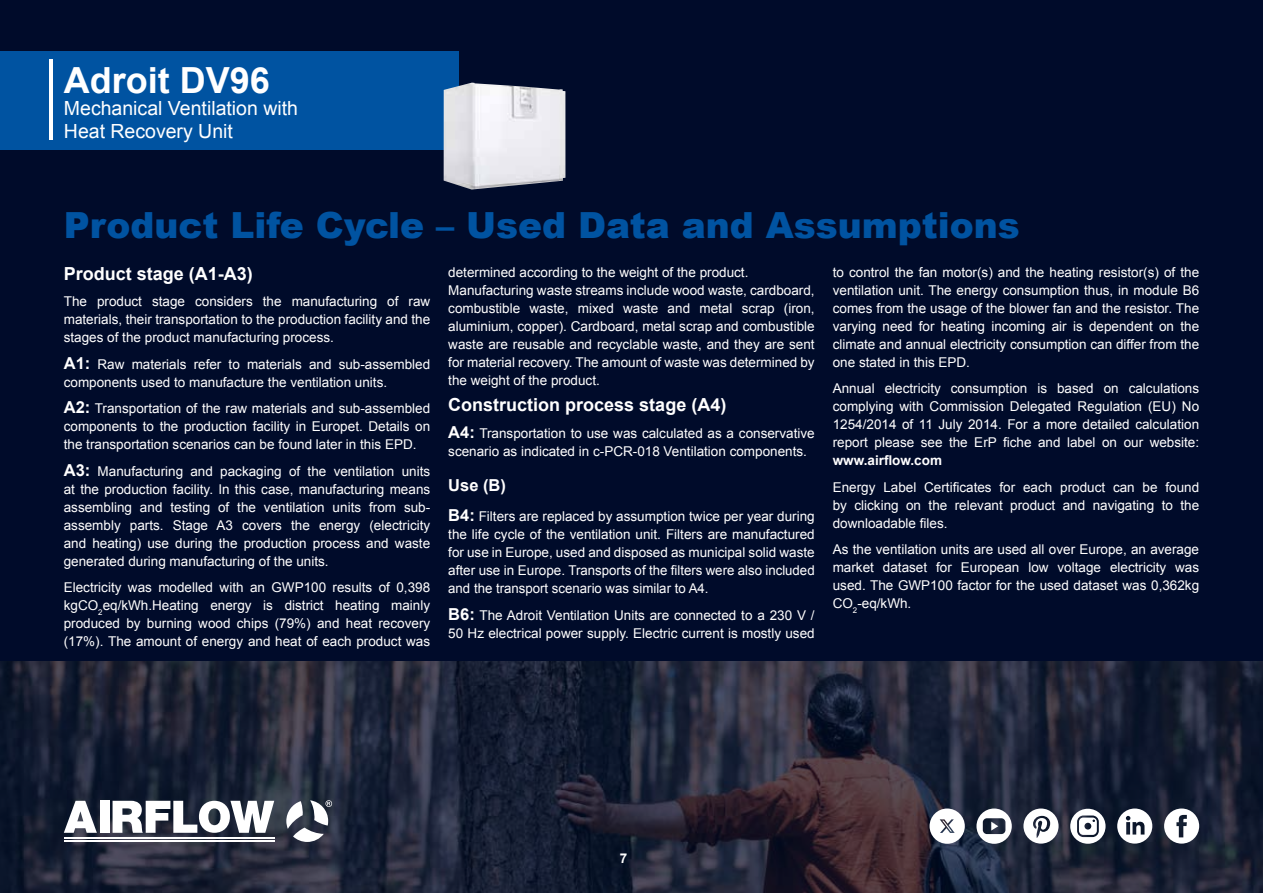
<style>
.page{position:relative;width:1263px;height:893px;background:#000b2a}
.page>*{position:absolute;margin:0;border:0;box-sizing:border-box;transform-origin:0 0}
.t1{font:900 36px "Arial";color:#0053a1}
.t2{font:700 36px "Arial";color:#fff}
.t3{font:19.5px/22.5px "Arial";color:#fff}
.t4{font:700 18px "Arial";color:#fff}
.t5{font:700 16.5px "Arial";color:#fff}
.t6{font:13.5px/18px "Arial";color:#fff;text-align:justify}
.t7{font:700 13.5px "Arial";color:#fff}
.s1{font-weight:700;font-size:16.5px}
</style>
<div class="page">
<img style="left:0;top:662px;width:1263px;height:231px">
<svg style="left:64px;top:801px;width:33px;height:32px"></svg>
<div style="left:100px;top:801px;width:10px;height:32px;background:#fff"></div>
<svg style="left:113px;top:801px;width:161px;height:32px"></svg>
<hr style="left:64px;top:837px;width:210px;height:1px;background:#fff">
<hr style="left:64px;top:840px;width:210px;height:2px;background:#fff">
<svg style="left:286px;top:800px;width:46px;height:42px"></svg>
<svg style="left:1164px;top:808px;width:35px;height:36px"></svg>
<svg style="left:1023px;top:808px;width:35px;height:36px"></svg>
<svg style="left:1117px;top:808px;width:35px;height:36px"></svg>
<svg style="left:976px;top:808px;width:36px;height:36px"></svg>
<svg style="left:1070px;top:809px;width:35px;height:35px"></svg>
<svg style="left:929px;top:808px;width:36px;height:36px"></svg>
<div style="left:0;top:51px;width:459px;height:98px;background:#0053a1"></div>
<hr style="left:49px;top:59px;width:4px;height:81px;background:#fff">
<img style="left:444px;top:83px;width:121px;height:107px">
<h1 class="t2" style="left:64px;top:56px;width:208px">Adroit DV96</h1>
<h2 class="t3" style="left:64px;top:97px;width:236px">Mechanical Ventilation with<br>Heat Recovery Unit</h2>
<h1 class="t1" style="left:64px;top:199px;width:957px">Product Life Cycle – Used Data and Assumptions</h1>
<h3 class="t4" style="left:64px;top:262px;width:191px">Product stage (A1-A3)</h3>
<p class="t6" style="left:64px;top:293px;width:368px">The product stage considers the manufacturing of raw materials, their transportation to the production facility and the stages of the product manufacturing process.</p>
<p class="t6" style="left:64px;top:355px;width:368px"><span class="s1">A1:</span> Raw materials refer to materials and sub-assembled components used to manufacture the ventilation units.</p>
<p class="t6" style="left:64px;top:400px;width:368px"><span class="s1">A2:</span> Transportation of the raw materials and sub-assembled components to the production facility in Europet. Details on the transportation scenarios can be found later in this EPD.</p>
<p class="t6" style="left:64px;top:462px;width:368px"><span class="s1">A3:</span> Manufacturing and packaging of the ventilation units at the production facility. In this case, manufacturing means assembling and testing of the ventilation units from sub&shy;assembly parts. Stage A3 covers the energy (electricity and heating) use during the production process and waste generated during manufacturing of the units.</p>
<p class="t6" style="left:64px;top:579px;width:368px">Electricity was modelled with an GWP100 results of 0,398 kgCO<sub>2</sub>eq/kWh.Heating energy is district heating mainly produced by burning wood chips (79%) and heat recovery (17%). The amount of energy and heat of each product was</p>
<p class="t6" style="left:448px;top:263px;width:368px;text-align:left">determined according to the weight of the product.<br>Manufacturing waste streams include wood waste, cardboard, combustible waste, mixed waste and metal scrap (iron, aluminium, copper). Cardboard, metal scrap and combustible waste are reusable and recyclable waste, and they are sent for material recovery. The amount of waste was determined by the weight of the product.</p>
<h3 class="t4" style="left:448px;top:393px;width:280px">Construction process stage (A4)</h3>
<p class="t6" style="left:448px;top:424px;width:368px"><span class="s1">A4:</span> Transportation to use was calculated as a conservative scenario as indicated in c-PCR-018 Ventilation components.</p>
<p class="t5" style="left:448px;top:474px;width:59px">Use (B)</p>
<p class="t6" style="left:448px;top:508px;width:368px"><span class="s1">B4:</span> Filters are replaced by assumption twice per year during the life cycle of the ventilation unit. Filters are manufactured for use in Europe, used and disposed as municipal solid waste after use in Europe. Transports of the filters were also included and the transport scenario was similar to A4.</p>
<p class="t6" style="left:448px;top:606px;width:368px"><span class="s1">B6:</span> The Adroit Ventilation Units are connected to a 230 V /<br>50 Hz electrical power supply. Electric current is mostly used</p>
<p class="t6" style="left:833px;top:263px;width:368px">to control the fan motor(s) and the heating resistor(s) of the ventilation unit. The energy consumption thus, in module B6 comes from the usage of the blower fan and the resistor. The varying need for heating incoming air is dependent on the climate and annual electricity consumption can differ from the one stated in this EPD.</p>
<p class="t6" style="left:833px;top:380px;width:368px">Annual electricity consumption is based on calculations complying with Commission Delegated Regulation (EU) No 1254/2014 of 11 July 2014. For a more detailed calculation report please see the ErP fiche and label on our website:</p>
<p class="t7" style="left:833px;top:451px;width:111px">www.airflow.com</p>
<p class="t6" style="left:833px;top:478px;width:368px">Energy Label Certificates for each product can be found by clicking on the relevant product and navigating to the downloadable files.</p>
<p class="t6" style="left:833px;top:540px;width:368px">As the ventilation units are used all over Europe, an average market dataset for European low voltage electricity was used. The GWP100 factor for the used dataset was 0,362kg CO<sub>2</sub>-eq/kWh.</p>
<p class="t7" style="left:620px;top:849px;width:9px">7</p>
</div>
